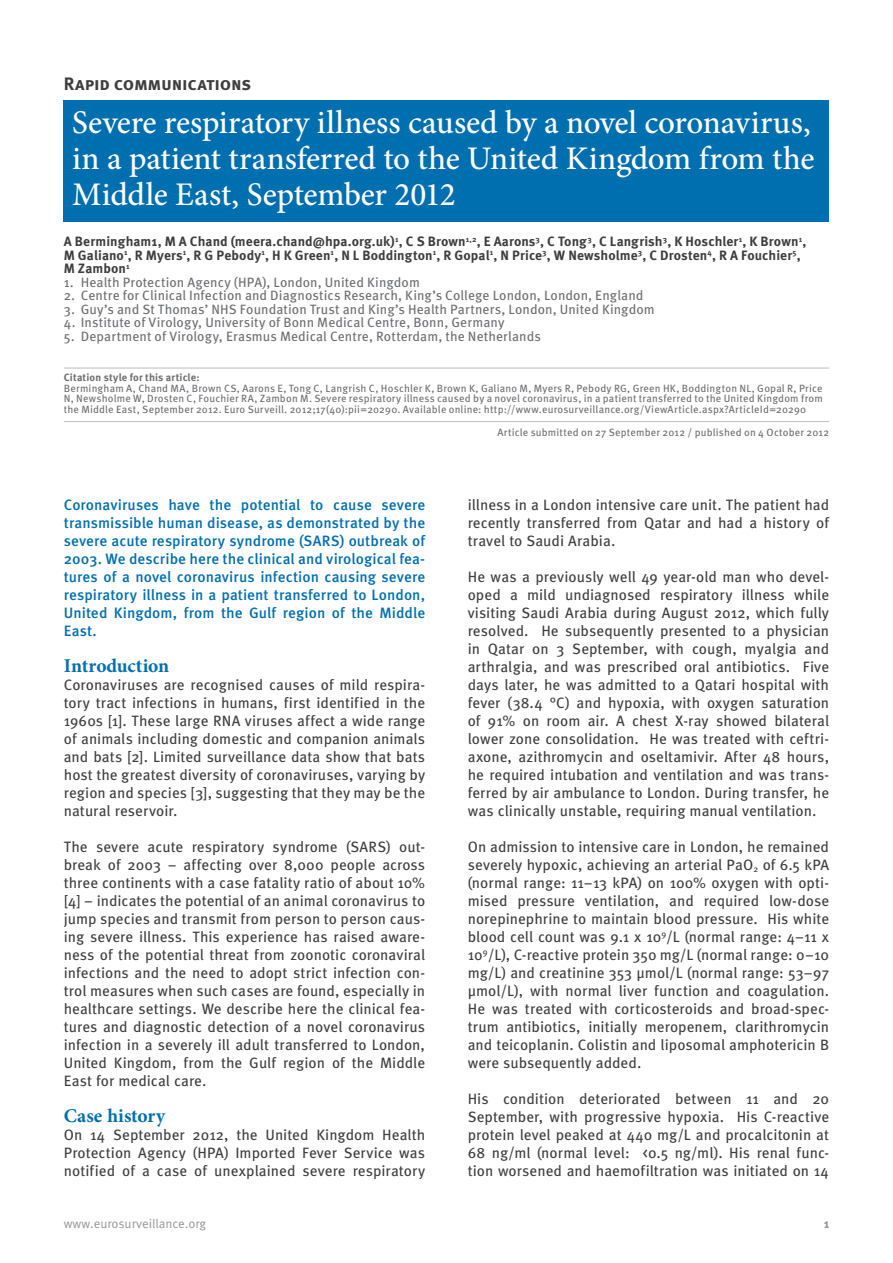
<style>
.page{position:relative;width:893px;height:1263px;background:#fff}
.page>*{position:absolute;margin:0;border:0;box-sizing:border-box;transform-origin:0 0}
.t1{font:500 33px/36px "Minion Pro";letter-spacing:-.01em;color:#fff;text-align:justify}
.t2{font:700 19.5px "Minion Pro";color:#006faf}
.t3{font:700 18px "Meta Pro";letter-spacing:-.015em;color:#3e3e3f}
.t4{font:15px/18px "Meta Pro";color:#3e3e3f;text-align:justify}
.t5{font:500 15px/18px "Meta Pro";letter-spacing:.005em;color:#006faf;text-align:justify}
.t6{font:13.5px "Meta Pro";letter-spacing:.005em;color:#6c6d70}
.t7{font:700 13.5px/13.5px "Meta Pro";letter-spacing:.005em;color:#3e3e3f}
.t8{font:12.75px "Meta Pro";color:#939598}
.t9{font:700 12.75px "Meta Pro";color:#939598}
.t10{font:10.5px/10.5px "Meta Pro";letter-spacing:.015em;color:#6c6d70;text-align:justify}
.t11{font:700 10.5px "Meta Pro";letter-spacing:.015em;color:#6c6d70}
</style>
<div class="page">
<hr style="left:64px;top:368px;width:765px;height:1px;background:#bcbdc0">
<hr style="left:64px;top:421px;width:765px;height:1px;background:#bcbdc0">
<div style="left:64px;top:100px;width:765px;height:122px;background:#006faf"></div>
<p class="t3" style="left:64px;top:72px;width:189px">Rapid communications</p>
<h1 class="t1" style="left:72px;top:104px;width:744px">Severe respiratory illness caused by a novel coronavirus, in a patient transferred to the United Kingdom from the Middle East, September 2012</h1>
<p class="t7" style="left:64px;top:235px;width:744px">A Bermingham1, M A Chand (meera.chand@hpa.org.uk)<sup>1</sup>, C S Brown<sup>1,2</sup>, E Aarons<sup>3</sup>, C Tong<sup>3</sup>, C Langrish<sup>3</sup>, K Hoschler<sup>1</sup>, K Brown<sup>1</sup>,<br>M Galiano<sup>1</sup>, R Myers<sup>1</sup>, R G Pebody<sup>1</sup>, H K Green<sup>1</sup>, N L Boddington<sup>1</sup>, R Gopal<sup>1</sup>, N Price<sup>3</sup>, W Newsholme<sup>3</sup>, C Drosten<sup>4</sup>, R A Fouchier<sup>5</sup>,<br>M Zambon<sup>1</sup></p>
<p class="t6" style="left:64px;top:274px;width:358px">1. Health Protection Agency (HPA), London, United Kingdom</p>
<p class="t6" style="left:64px;top:287px;width:581px">2. Centre for Clinical Infection and Diagnostics Research, King’s College London, London, England</p>
<p class="t6" style="left:64px;top:301px;width:592px">3. Guy’s and St Thomas’ NHS Foundation Trust and King’s Health Partners, London, United Kingdom</p>
<p class="t6" style="left:64px;top:314px;width:442px">4. Institute of Virology, University of Bonn Medical Centre, Bonn, Germany</p>
<p class="t6" style="left:64px;top:328px;width:479px">5. Department of Virology, Erasmus Medical Centre, Rotterdam, the Netherlands</p>
<p class="t11" style="left:64px;top:371px;width:137px">Citation style for this article:</p>
<p class="t10" style="left:64px;top:383px;width:761px">Bermingham A, Chand MA, Brown CS, Aarons E, Tong C, Langrish C, Hoschler K, Brown K, Galiano M, Myers R, Pebody RG, Green HK, Boddington NL, Gopal R, Price N, Newsholme W, Drosten C, Fouchier RA, Zambon M. Severe respiratory illness caused by a novel coronavirus, in a patient transferred to the United Kingdom from the Middle East, September 2012. Euro Surveill. 2012;17(40):pii=20290. Available online: http://www.eurosurveillance.org/ViewArticle.aspx?ArticleId=20290</p>
<p class="t10" style="left:497px;top:427px;width:333px">Article submitted on 27 September 2012 / published on 4 October 2012</p>
<p class="t5" style="left:64px;top:496px;width:363px">Coronaviruses have the potential to cause severe transmissible human disease, as demonstrated by the severe acute respiratory syndrome (SARS) outbreak of 2003. We describe here the clinical and virological fea&shy;tures of a novel coronavirus infection causing severe respiratory illness in a patient transferred to London, United Kingdom, from the Gulf region of the Middle East.</p>
<h2 class="t2" style="left:64px;top:652px;width:107px">Introduction</h2>
<p class="t4" style="left:64px;top:676px;width:363px">Coronaviruses are recognised causes of mild respira&shy;tory tract infections in humans, first identified in the 1960s [1]. These large RNA viruses affect a wide range of animals including domestic and companion animals and bats [2]. Limited surveillance data show that bats host the greatest diversity of coronaviruses, varying by region and species [3], suggesting that they may be the natural reservoir.</p>
<p class="t4" style="left:64px;top:838px;width:363px">The severe acute respiratory syndrome (SARS) out&shy;break of 2003 – affecting over 8,000 people across three continents with a case fatality ratio of about 10% [4] – indicates the potential of an animal coronavirus to jump species and transmit from person to person caus&shy;ing severe illness. This experience has raised aware&shy;ness of the potential threat from zoonotic coronaviral infections and the need to adopt strict infection con&shy;trol measures when such cases are found, especially in healthcare settings. We describe here the clinical fea&shy;tures and diagnostic detection of a novel coronavirus infection in a severely ill adult transferred to London, United Kingdom, from the Gulf region of the Middle East for medical care.</p>
<h2 class="t2" style="left:64px;top:1102px;width:103px">Case history</h2>
<p class="t4" style="left:64px;top:1126px;width:363px">On 14 September 2012, the United Kingdom Health Protection Agency (HPA) Imported Fever Service was notified of a case of unexplained severe respiratory</p>
<p class="t4" style="left:468px;top:496px;width:363px">illness in a London intensive care unit. The patient had recently transferred from Qatar and had a history of travel to Saudi Arabia.</p>
<p class="t4" style="left:468px;top:568px;width:363px">He was a previously well 49 year-old man who devel&shy;oped a mild undiagnosed respiratory illness while visiting Saudi Arabia during August 2012, which fully resolved. He subsequently presented to a physician in Qatar on 3 September, with cough, myalgia and arthralgia, and was prescribed oral antibiotics. Five days later, he was admitted to a Qatari hospital with fever (38.4 °C) and hypoxia, with oxygen saturation of 91% on room air. A chest X-ray showed bilateral lower zone consolidation. He was treated with ceftri&shy;axone, azithromycin and oseltamivir. After 48 hours, he required intubation and ventilation and was trans&shy;ferred by air ambulance to London. During transfer, he was clinically unstable, requiring manual ventilation.</p>
<p class="t4" style="left:468px;top:838px;width:363px">On admission to intensive care in London, he remained severely hypoxic, achieving an arterial PaO<sub>2</sub> of 6.5 kPA (normal range: 11–13 kPA) on 100% oxygen with opti&shy;mised pressure ventilation, and required low-dose norepinephrine to maintain blood pressure. His white blood cell count was 9.1 x 10<sup>9</sup>/L (normal range: 4–11 x 10<sup>9</sup>/L), C-reactive protein 350 mg/L (normal range: 0–10 mg/L) and creatinine 353 μmol/L (normal range: 53–97 μmol/L), with normal liver function and coagulation.<br>He was treated with corticosteroids and broad-spec&shy;trum antibiotics, initially meropenem, clarithromycin and teicoplanin. Colistin and liposomal amphotericin B were subsequently added.</p>
<p class="t4" style="left:468px;top:1090px;width:363px">His condition deteriorated between 11 and 20<br>September, with progressive hypoxia. His C-reactive protein level peaked at 440 mg/L and procalcitonin at 68 ng/ml (normal level: &lt;0.5 ng/ml). His renal func&shy;tion worsened and haemofiltration was initiated on 14</p>
<p class="t8" style="left:64px;top:1215px;width:144px">www.eurosurveillance.org</p>
<p class="t9" style="left:824px;top:1215px;width:7px">1</p>
</div>
